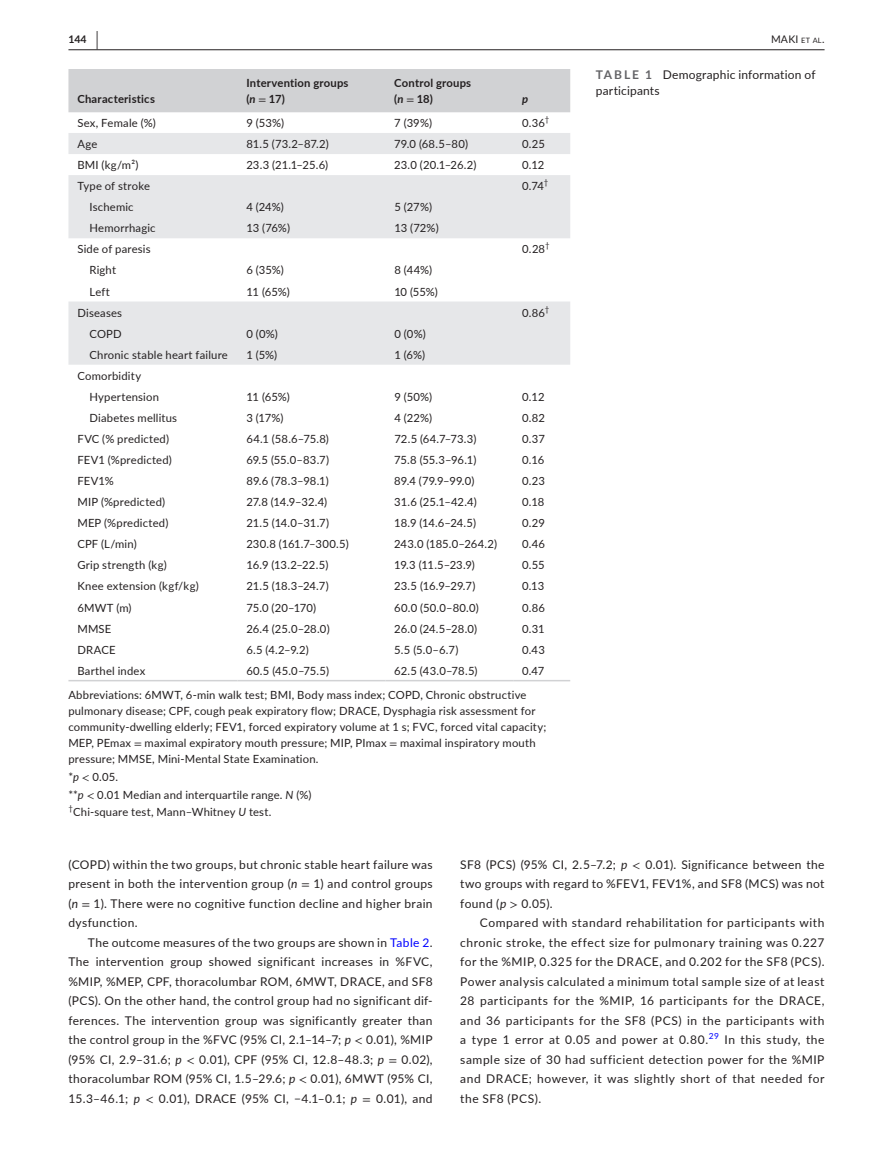
<style>
.page{position:relative;width:893px;height:1174px;background:#fff}
.page>*{position:absolute;margin:0;border:0;box-sizing:border-box;transform-origin:0 0}
.t1{font:12px/19.5px "Lato";letter-spacing:.03em;color:#231f20;text-align:justify}
.t2{font:11.25px/15.8px "Lato";letter-spacing:.015em;color:#231f20}
.t3{font:700 11.25px/15.8px "Lato";letter-spacing:.02em;color:#231f20}
.t4{font:italic 700 11.25px "Lato";color:#231f20}
.t5{font:10.5px "Lato";color:#231f20}
.t6{font:700 10.5px "Lato";color:#231f20}
.t7{font:7.8px "Lato";color:#231f20}
.s1{font-size:19.5px}
.s2{font-size:7.35px}
.s3{font-style:italic}
.s4{font-family:"STIX";font-weight:400}
.s5{font-family:"STIX"}
.s6{font-weight:700;color:#636366}
.s7{color:#00f}
</style>
<div class="page">
<hr style="left:68px;top:49px;width:756px;height:1px;background:#231f20">
<div style="left:68px;top:69px;width:502px;height:43px;background:#d1d2d4"></div>
<svg style="left:68px;top:133px;width:502px;height:232px;fill:#e6e7e9"></svg>
<hr style="left:68px;top:680px;width:169px;height:1px;background:#d1d2d4">
<hr style="left:237px;top:680px;width:148px;height:1px;background:#d1d2d4">
<hr style="left:385px;top:680px;width:128px;height:1px;background:#d1d2d4">
<hr style="left:513px;top:680px;width:57px;height:1px;background:#d1d2d4">
<p class="t6" style="left:68px;top:31px;width:31px">144 <span class="s1">|</span></p>
<p class="t5" style="left:771px;top:31px;width:55px">MAKI <span class="s2">et al</span>.</p>
<p class="t3" style="left:77px;top:91px;width:79px">Characteristics</p>
<p class="t3" style="left:246px;top:75px;width:104px">Intervention groups (<span class="s3">n</span> <span class="s4">=</span> 17)</p>
<p class="t3" style="left:394px;top:75px;width:78px">Control groups (<span class="s3">n</span> <span class="s4">=</span> 18)</p>
<p class="t4" style="left:522px;top:91px;width:8px">p</p>
<p class="t2" style="left:77px;top:115px;width:80px">Sex, Female (%)</p>
<p class="t2" style="left:246px;top:115px;width:39px">9 (53%)</p>
<p class="t2" style="left:394px;top:115px;width:39px">7 (39%)</p>
<p class="t2" style="left:522px;top:115px;width:24px">0.36</p>
<p class="t7" style="left:545px;top:113px;width:6px">†</p>
<p class="t2" style="left:77px;top:136px;width:21px">Age</p>
<p class="t2" style="left:246px;top:136px;width:84px">81.5 (73.2–87.2)</p>
<p class="t2" style="left:394px;top:136px;width:75px">79.0 (68.5–80)</p>
<p class="t2" style="left:522px;top:136px;width:25px">0.25</p>
<p class="t2" style="left:77px;top:157px;width:62px">BMI (kg/m²)</p>
<p class="t2" style="left:246px;top:157px;width:83px">23.3 (21.1–25.6)</p>
<p class="t2" style="left:394px;top:157px;width:84px">23.0 (20.1–26.2)</p>
<p class="t2" style="left:522px;top:157px;width:24px">0.12</p>
<p class="t2" style="left:77px;top:178px;width:74px">Type of stroke</p>
<p class="t2" style="left:522px;top:178px;width:23px">0.74</p>
<p class="t7" style="left:544px;top:177px;width:6px">†</p>
<p class="t2" style="left:89px;top:199px;width:46px">Ischemic</p>
<p class="t2" style="left:246px;top:199px;width:39px">4 (24%)</p>
<p class="t2" style="left:394px;top:199px;width:39px">5 (27%)</p>
<p class="t2" style="left:89px;top:220px;width:68px">Hemorrhagic</p>
<p class="t2" style="left:246px;top:220px;width:45px">13 (76%)</p>
<p class="t2" style="left:394px;top:220px;width:46px">13 (72%)</p>
<p class="t2" style="left:77px;top:241px;width:75px">Side of paresis</p>
<p class="t2" style="left:522px;top:241px;width:24px">0.28</p>
<p class="t7" style="left:545px;top:240px;width:6px">†</p>
<p class="t2" style="left:89px;top:262px;width:28px">Right</p>
<p class="t2" style="left:246px;top:262px;width:39px">6 (35%)</p>
<p class="t2" style="left:394px;top:262px;width:39px">8 (44%)</p>
<p class="t2" style="left:89px;top:283px;width:22px">Left</p>
<p class="t2" style="left:246px;top:283px;width:45px">11 (65%)</p>
<p class="t2" style="left:394px;top:283px;width:45px">10 (55%)</p>
<p class="t2" style="left:77px;top:304px;width:46px">Diseases</p>
<p class="t2" style="left:522px;top:304px;width:24px">0.86</p>
<p class="t7" style="left:545px;top:303px;width:6px">†</p>
<p class="t2" style="left:89px;top:325px;width:34px">COPD</p>
<p class="t2" style="left:246px;top:325px;width:33px">0 (0%)</p>
<p class="t2" style="left:394px;top:325px;width:33px">0 (0%)</p>
<p class="t2" style="left:89px;top:346px;width:140px">Chronic stable heart failure</p>
<p class="t2" style="left:246px;top:346px;width:32px">1 (5%)</p>
<p class="t2" style="left:394px;top:346px;width:32px">1 (6%)</p>
<p class="t2" style="left:89px;top:365px;width:71px;line-height:21px;text-indent:-12px">Comorbidity<br>Hypertension</p>
<p class="t2" style="left:246px;top:388px;width:45px">11 (65%)</p>
<p class="t2" style="left:394px;top:388px;width:39px">9 (50%)</p>
<p class="t2" style="left:522px;top:388px;width:24px">0.12</p>
<p class="t2" style="left:89px;top:409px;width:89px">Diabetes mellitus</p>
<p class="t2" style="left:246px;top:409px;width:39px">3 (17%)</p>
<p class="t2" style="left:394px;top:409px;width:39px">4 (22%)</p>
<p class="t2" style="left:522px;top:409px;width:24px">0.82</p>
<p class="t2" style="left:77px;top:430px;width:93px">FVC (% predicted)</p>
<p class="t2" style="left:246px;top:430px;width:84px">64.1 (58.6–75.8)</p>
<p class="t2" style="left:394px;top:430px;width:83px">72.5 (64.7–73.3)</p>
<p class="t2" style="left:522px;top:430px;width:24px">0.37</p>
<p class="t2" style="left:77px;top:451px;width:96px">FEV1 (%predicted)</p>
<p class="t2" style="left:246px;top:451px;width:84px">69.5 (55.0–83.7)</p>
<p class="t2" style="left:394px;top:451px;width:84px">75.8 (55.3–96.1)</p>
<p class="t2" style="left:522px;top:451px;width:24px">0.16</p>
<p class="t2" style="left:77px;top:472px;width:38px">FEV1%</p>
<p class="t2" style="left:246px;top:472px;width:84px">89.6 (78.3–98.1)</p>
<p class="t2" style="left:394px;top:472px;width:82px">89.4 (79.9–99.0)</p>
<p class="t2" style="left:522px;top:472px;width:24px">0.23</p>
<p class="t2" style="left:77px;top:494px;width:89px">MIP (%predicted)</p>
<p class="t2" style="left:246px;top:494px;width:82px">27.8 (14.9–32.4)</p>
<p class="t2" style="left:394px;top:494px;width:84px">31.6 (25.1–42.4)</p>
<p class="t2" style="left:522px;top:494px;width:24px">0.18</p>
<p class="t2" style="left:77px;top:515px;width:92px">MEP (%predicted)</p>
<p class="t2" style="left:246px;top:515px;width:84px">21.5 (14.0–31.7)</p>
<p class="t2" style="left:394px;top:515px;width:83px">18.9 (14.6–24.5)</p>
<p class="t2" style="left:522px;top:515px;width:24px">0.29</p>
<p class="t2" style="left:77px;top:536px;width:61px">CPF (L/min)</p>
<p class="t2" style="left:246px;top:536px;width:104px">230.8 (161.7–300.5)</p>
<p class="t2" style="left:394px;top:536px;width:104px">243.0 (185.0–264.2)</p>
<p class="t2" style="left:522px;top:536px;width:24px">0.46</p>
<p class="t2" style="left:77px;top:557px;width:91px">Grip strength (kg)</p>
<p class="t2" style="left:246px;top:557px;width:84px">16.9 (13.2–22.5)</p>
<p class="t2" style="left:394px;top:557px;width:82px">19.3 (11.5–23.9)</p>
<p class="t2" style="left:522px;top:557px;width:24px">0.55</p>
<p class="t2" style="left:77px;top:578px;width:123px">Knee extension (kgf/kg)</p>
<p class="t2" style="left:246px;top:578px;width:84px">21.5 (18.3–24.7)</p>
<p class="t2" style="left:394px;top:578px;width:83px">23.5 (16.9–29.7)</p>
<p class="t2" style="left:522px;top:578px;width:24px">0.13</p>
<p class="t2" style="left:77px;top:599px;width:56px">6MWT (m)</p>
<p class="t2" style="left:246px;top:599px;width:71px">75.0 (20–170)</p>
<p class="t2" style="left:394px;top:599px;width:86px">60.0 (50.0–80.0)</p>
<p class="t2" style="left:522px;top:599px;width:24px">0.86</p>
<p class="t2" style="left:77px;top:620px;width:36px">MMSE</p>
<p class="t2" style="left:246px;top:620px;width:85px">26.4 (25.0–28.0)</p>
<p class="t2" style="left:394px;top:620px;width:84px">26.0 (24.5–28.0)</p>
<p class="t2" style="left:522px;top:620px;width:24px">0.31</p>
<p class="t2" style="left:77px;top:641px;width:40px">DRACE</p>
<p class="t2" style="left:246px;top:641px;width:64px">6.5 (4.2–9.2)</p>
<p class="t2" style="left:394px;top:641px;width:66px">5.5 (5.0–6.7)</p>
<p class="t2" style="left:522px;top:641px;width:24px">0.43</p>
<p class="t2" style="left:77px;top:662px;width:69px">Barthel index</p>
<p class="t2" style="left:246px;top:662px;width:84px">60.5 (45.0–75.5)</p>
<p class="t2" style="left:394px;top:662px;width:85px">62.5 (43.0–78.5)</p>
<p class="t2" style="left:68px;top:658px;width:477px;line-height:24.8px;text-indent:454px">0.47<br>Abbreviations: 6MWT, 6-min walk test; BMI, Body mass index; COPD, Chronic obstructive</p>
<p class="t2" style="left:68px;top:703px;width:479px">pulmonary disease; CPF, cough peak expiratory flow; DRACE, Dysphagia risk assessment for community-dwelling elderly; FEV1, forced expiratory volume at 1 s; FVC, forced vital capacity; MEP, PEmax <span class="s5">=</span> maximal expiratory mouth pressure; MIP, PImax <span class="s5">=</span> maximal inspiratory mouth pressure; MMSE, Mini-Mental State Examination.</p>
<p class="t2" style="left:68px;top:767px;width:245px;line-height:18px">*<span class="s3">p</span> <span class="s5">&lt;</span> 0.05.<br>**<span class="s3">p</span> <span class="s5">&lt;</span> 0.01 Median and interquartile range. <span class="s3">N</span> (%)</p>
<p class="t7" style="left:68px;top:803px;width:6px">†</p>
<p class="t2" style="left:73px;top:804px;width:200px">Chi-square test, Mann–Whitney <span class="s3">U</span> test.</p>
<p class="t1" style="left:596px;top:66px;width:221px;line-height:16.5px"><span class="s6">TABLE 1</span> Demographic information of participants</p>
<p class="t1" style="left:68px;top:854px;width:366px">(COPD) within the two groups, but chronic stable heart failure was present in both the intervention group (<span class="s3">n</span> <span class="s5">=</span> 1) and control groups (<span class="s3">n</span> <span class="s5">=</span> 1). There were no cognitive function decline and higher brain dysfunction.</p>
<p class="t1" style="left:68px;top:932px;width:366px;text-indent:20px">The outcome measures of the two groups are shown in <span class="s7">Table 2</span>.<br>The intervention group showed significant increases in %FVC, %MIP, %MEP, CPF, thoracolumbar ROM, 6MWT, DRACE, and SF8 (PCS). On the other hand, the control group had no significant dif&shy;ferences. The intervention group was significantly greater than the control group in the %FVC (95% CI, 2.1–14–7; <span class="s3">p</span> <span class="s5">&lt;</span> 0.01), %MIP (95% CI, 2.9–31.6; <span class="s3">p</span> <span class="s5">&lt;</span> 0.01), CPF (95% CI, 12.8–48.3; <span class="s3">p</span> <span class="s5">=</span> 0.02), thoracolumbar ROM (95% CI, 1.5–29.6; <span class="s3">p</span> <span class="s5">&lt;</span> 0.01), 6MWT (95% CI, 15.3–46.1; <span class="s3">p</span> <span class="s5">&lt;</span> 0.01), DRACE (95% CI, −4.1–0.1; <span class="s3">p</span> <span class="s5">=</span> 0.01), and</p>
<p class="t1" style="left:460px;top:854px;width:366px">SF8 (PCS) (95% CI, 2.5–7.2; <span class="s3">p</span> <span class="s5">&lt;</span> 0.01). Significance between the two groups with regard to %FEV1, FEV1%, and SF8 (MCS) was not found (<span class="s3">p</span> <span class="s5">&gt;</span> 0.05).</p>
<p class="t1" style="left:460px;top:912px;width:366px;text-indent:20px">Compared with standard rehabilitation for participants with chronic stroke, the effect size for pulmonary training was 0.227 for the %MIP, 0.325 for the DRACE, and 0.202 for the SF8 (PCS).<br>Power analysis calculated a minimum total sample size of at least 28 participants for the %MIP, 16 participants for the DRACE, and 36 participants for the SF8 (PCS) in the participants with a type 1 error at 0.05 and power at 0.80.<sup>29</sup> In this study, the sample size of 30 had sufficient detection power for the %MIP and DRACE; however, it was slightly short of that needed for the SF8 (PCS).</p>
</div>
